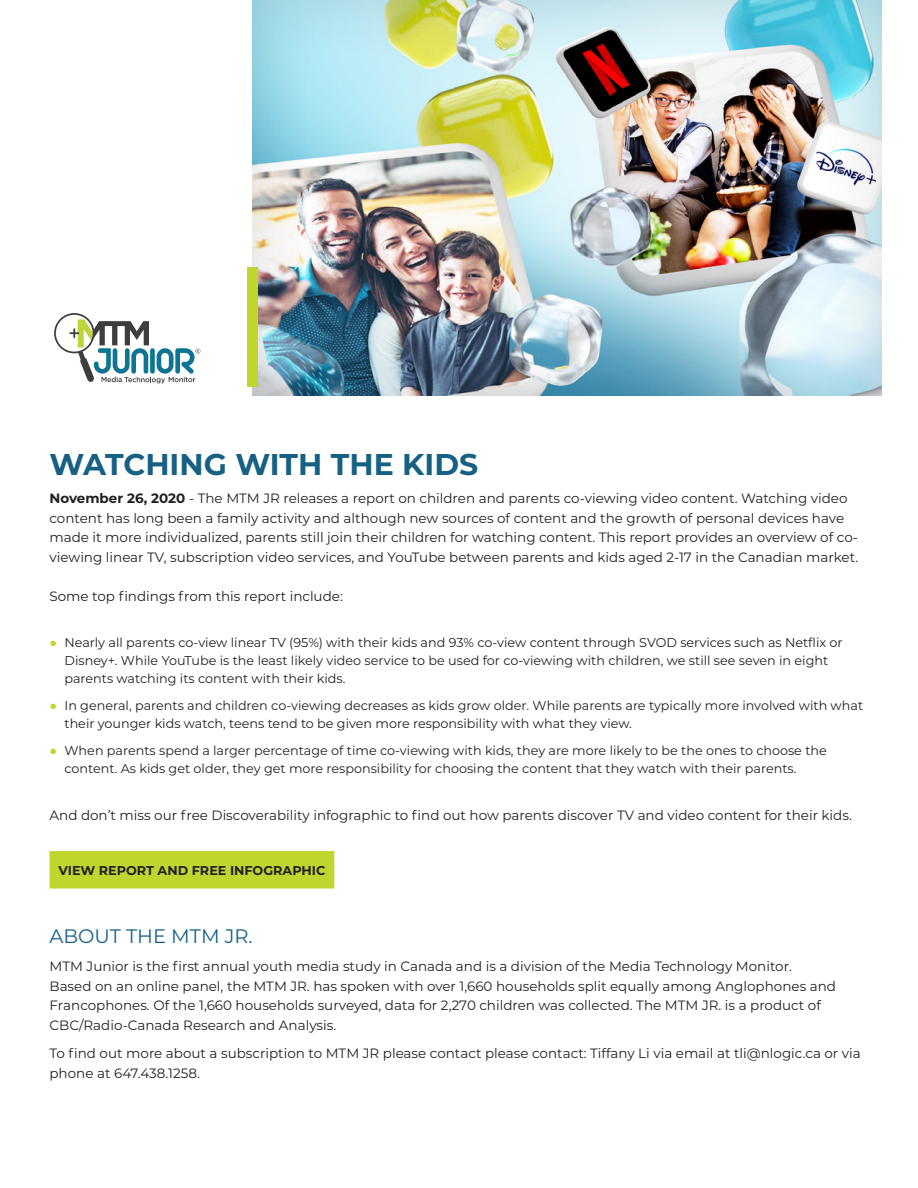
<style>
.page{position:relative;width:918px;height:1188px;background:#fff}
.page>*{position:absolute;margin:0;border:0;box-sizing:border-box;transform-origin:0 0}
.t1{font:700 30px "Montserrat";color:#166084}
.t2{font:19.5px "Montserrat";color:#166084}
.t3{font:13.5px/19.5px "Montserrat";color:#231f20}
.t4{font:12.75px/18px "Montserrat";color:#231f20}
.t5{font:700 12.75px "Montserrat";color:#231f20}
.s1{font-weight:700}
.s2{font-family:"Impact";color:#c1d52f}
</style>
<div class="page">
<div style="left:251px;top:0;width:632px;height:398px;background:#231f20;opacity:.15"></div>
<div style="left:50px;top:851px;width:284px;height:38px;background:#c1d52f"></div>
<svg style="left:54px;top:313px;width:146px;height:70px"></svg>
<div style="left:247px;top:268px;width:10px;height:119px;background:#c1d52f"></div>
<h1 class="t1" style="left:50px;top:442px;width:430px">WATCHING WITH THE KIDS</h1>
<p class="t3" style="left:50px;top:488px;width:810px"><span class="s1">November 26, 2020</span> - The MTM JR releases a report on children and parents co-viewing video content. Watching video content has long been a family activity and although new sources of content and the growth of personal devices have made it more individualized, parents still join their children for watching content. This report provides an overview of co&shy;viewing linear TV, subscription video services, and YouTube between parents and kids aged 2-17 in the Canadian market.</p>
<p class="t3" style="left:50px;top:585px;width:295px">Some top findings from this report include:</p>
<p class="t4" style="left:64px;top:633px;width:780px;text-indent:-15px"><span class="s2">●</span> Nearly all parents co-view linear TV (95%) with their kids and 93% co-view content through SVOD services such as Netflix or<br>Disney+. While YouTube is the least likely video service to be used for co-viewing with children, we still see seven in eight parents watching its content with their kids.</p>
<p class="t4" style="left:64px;top:696px;width:800px;text-indent:-15px"><span class="s2">●</span> In general, parents and children co-viewing decreases as kids grow older. While parents are typically more involved with what their younger kids watch, teens tend to be given more responsibility with what they view.</p>
<p class="t4" style="left:64px;top:741px;width:764px;text-indent:-15px"><span class="s2">●</span> When parents spend a larger percentage of time co-viewing with kids, they are more likely to be the ones to choose the content. As kids get older, they get more responsibility for choosing the content that they watch with their parents.</p>
<p class="t3" style="left:50px;top:805px;width:804px">And don’t miss our free Discoverability infographic to find out how parents discover TV and video content for their kids.</p>
<p class="t5" style="left:58px;top:861px;width:268px">VIEW REPORT AND FREE INFOGRAPHIC</p>
<h2 class="t2" style="left:50px;top:922px;width:205px">ABOUT THE MTM JR.</h2>
<p class="t3" style="left:50px;top:956px;width:788px">MTM Junior is the first annual youth media study in Canada and is a division of the Media Technology Monitor.<br>Based on an online panel, the MTM JR. has spoken with over 1,660 households split equally among Anglophones and Francophones. Of the 1,660 households surveyed, data for 2,270 children was collected. The MTM JR. is a product of CBC/Radio-Canada Research and Analysis.</p>
<p class="t3" style="left:50px;top:1043px;width:813px">To find out more about a subscription to MTM JR please contact please contact: Tiffany Li via email at tli@nlogic.ca or via phone at 647.438.1258.</p>
</div>
